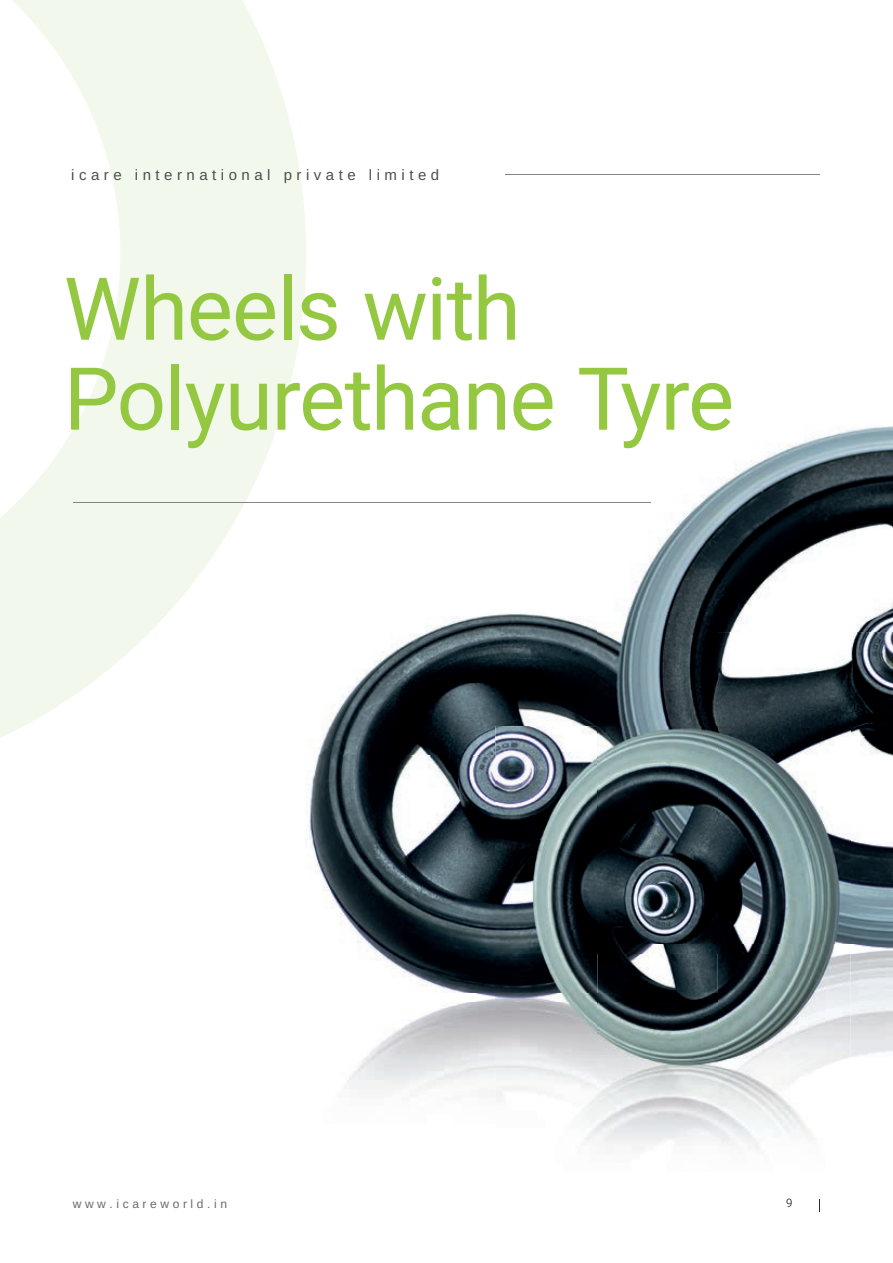
<style>
.page{position:relative;width:893px;height:1263px;background:#fff}
.page>*{position:absolute;margin:0;border:0;box-sizing:border-box;transform-origin:0 0}
.t1{font:87px/90px "Roboto";letter-spacing:-.015em;color:#93c840}
.t2{font:15px "Arimo";letter-spacing:.3em;color:#4c4d4f}
.t3{font:12px "Arimo";letter-spacing:.3em;color:#696a6c}
</style>
<div class="page">
<svg style="left:0;top:0;width:306px;height:738px;fill:#f3f8ec"></svg>
<img style="left:850px;top:737px;width:43px;height:320px">
<img style="left:305px;top:755px;width:190px;height:336px">
<img style="left:717px;top:1068px;width:102px;height:140px">
<svg style="left:786px;top:1198px;width:6px;height:9px"></svg>
<svg style="left:819px;top:1199px;width:1px;height:13px"></svg>
<img style="left:495px;top:755px;width:102px;height:390px">
<img style="left:291px;top:612px;width:306px;height:143px">
<img style="left:305px;top:994px;width:190px;height:7px">
<img style="left:627px;top:426px;width:266px;height:206px">
<img style="left:717px;top:632px;width:176px;height:105px">
<img style="left:597px;top:612px;width:120px;height:447px">
<img style="left:717px;top:726px;width:133px;height:342px">
<img style="left:495px;top:1059px;width:222px;height:9px">
<img style="left:597px;top:994px;width:120px;height:7px">
<img style="left:597px;top:945px;width:120px;height:9px">
<hr style="left:73px;top:502px;width:578px;height:1px;background:#828487">
<hr style="left:505px;top:174px;width:314px;height:1px;background:#828487">
<p class="t2" style="left:71px;top:166px;width:369px">icare international private limited</p>
<h1 class="t1" style="left:64px;top:261px;width:672px">Wheels with<br>Polyurethane Tyre</h1>
<p class="t3" style="left:73px;top:1197px;width:156px">www.icareworld.in</p>
</div>
